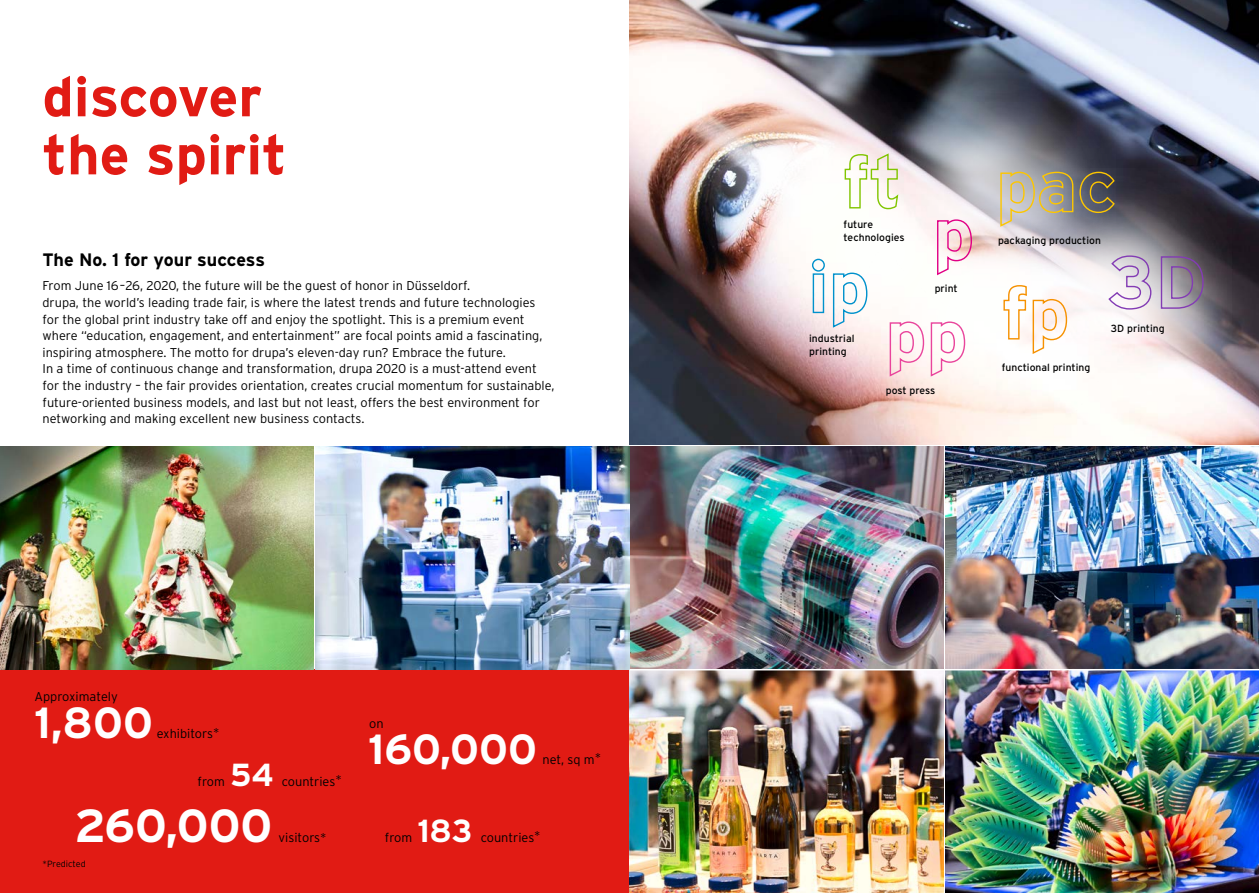
<style>
.page{position:relative;width:1259px;height:893px;background:#fff}
.page>*{position:absolute;margin:0;border:0;box-sizing:border-box;transform-origin:0 0}
.t1{font:700 55.65px/58.1px "Interstate";color:#e11b14}
.t2{font:700 46.35px "Interstate";color:#fff}
.t3{font:700 43.5px "Interstate";color:#fff}
.t4{font:700 42px "Interstate";color:#fff}
.t5{font:700 31.95px "Interstate";color:#fff}
.t6{font:700 18px "Interstate";letter-spacing:-.005em;color:#000}
.t7{font:300 12.75px/16.6px "Interstate";color:#000}
.t8{font:10.35px/12.9px "Interstate";color:#000}
.t9{font:300 9px "Interstate";color:#000}
</style>
<div class="page">
<img style="left:629px;top:0;width:630px;height:445px">
<div style="left:0;top:670px;width:629px;height:223px;background:#e11b14"></div>
<img style="left:945px;top:446px;width:314px;height:447px">
<img style="left:629px;top:446px;width:314px;height:447px">
<img style="left:0;top:446px;width:629px;height:224px">
<hr style="left:629px;top:669px;width:630px;height:1px;background:#fff">
<img style="left:798px;top:286px;width:65px;height:46px">
<img style="left:1099px;top:168px;width:132px;height:245px">
<img style="left:912px;top:74px;width:203px;height:236px">
<img style="left:676px;top:50px;width:236px;height:236px">
<img style="left:863px;top:203px;width:236px;height:236px">
<svg style="left:811px;top:258px;width:14px;height:56px"></svg>
<svg style="left:832px;top:272px;width:36px;height:57px"></svg>
<svg style="left:936px;top:219px;width:36px;height:57px"></svg>
<svg style="left:999px;top:171px;width:117px;height:57px;background:#9c9789"></svg>
<svg style="left:1002px;top:284px;width:66px;height:71px"></svg>
<svg style="left:889px;top:321px;width:77px;height:57px"></svg>
<svg style="left:1107px;top:255px;width:45px;height:55px"></svg>
<svg style="left:1160px;top:256px;width:44px;height:53px;background:#94859c"></svg>
<svg style="left:844px;top:152px;width:55px;height:58px"></svg>
<h1 class="t1" style="left:43px;top:67px;width:246px">discover the spirit</h1>
<h3 class="t6" style="left:43px;top:249px;width:224px">The No. 1 for your success</h3>
<p class="t7" style="left:43px;top:278px;width:513px">From June 16–26, 2020, the future will be the guest of honor in Düsseldorf.<br>drupa, the world’s leading trade fair, is where the latest trends and future technologies for the global print industry take off and enjoy the spotlight. This is a premium event where “education, engagement, and entertainment” are focal points amid a fascinating, inspiring atmosphere. The motto for drupa’s eleven-day run? Embrace the future.<br>In a time of continuous change and transformation, drupa 2020 is a must-attend event for the industry – the fair provides orientation, creates crucial momentum for sustainable, future-oriented business models, and last but not least, offers the best environment for networking and making excellent new business contacts.</p>
<p class="t7" style="left:34px;top:688px;width:85px">Approximately</p>
<h3 class="t3" style="left:34px;top:699px;width:120px">1,800</h3>
<p class="t7" style="left:157px;top:725px;width:64px">exhibitors*</p>
<h3 class="t5" style="left:230px;top:756px;width:45px">54</h3>
<p class="t7" style="left:282px;top:773px;width:61px">countries*</p>
<p class="t7" style="left:197px;top:773px;width:29px">from</p>
<p class="t7" style="left:369px;top:715px;width:16px">on</p>
<h3 class="t4" style="left:368px;top:725px;width:170px">160,000</h3>
<p class="t7" style="left:542px;top:751px;width:60px">net, sq m*</p>
<h2 class="t2" style="left:74px;top:800px;width:199px">260,000</h2>
<p class="t9" style="left:43px;top:858px;width:45px">*Predicted</p>
<h3 class="t5" style="left:417px;top:813px;width:57px">183</h3>
<p class="t7" style="left:279px;top:829px;width:49px">visitors*</p>
<p class="t7" style="left:385px;top:829px;width:29px">from</p>
<p class="t7" style="left:481px;top:829px;width:61px">countries*</p>
<p class="t8" style="left:843px;top:218px;width:62px">future technologies</p>
<p class="t8" style="left:809px;top:332px;width:47px">industrial printing</p>
<p class="t8" style="left:934px;top:282px;width:24px">print</p>
<p class="t8" style="left:886px;top:384px;width:51px">post press</p>
<p class="t8" style="left:998px;top:234px;width:104px">packaging production</p>
<p class="t8" style="left:1001px;top:361px;width:90px">functional printing</p>
<p class="t8" style="left:1111px;top:322px;width:55px">3D printing</p>
</div>
